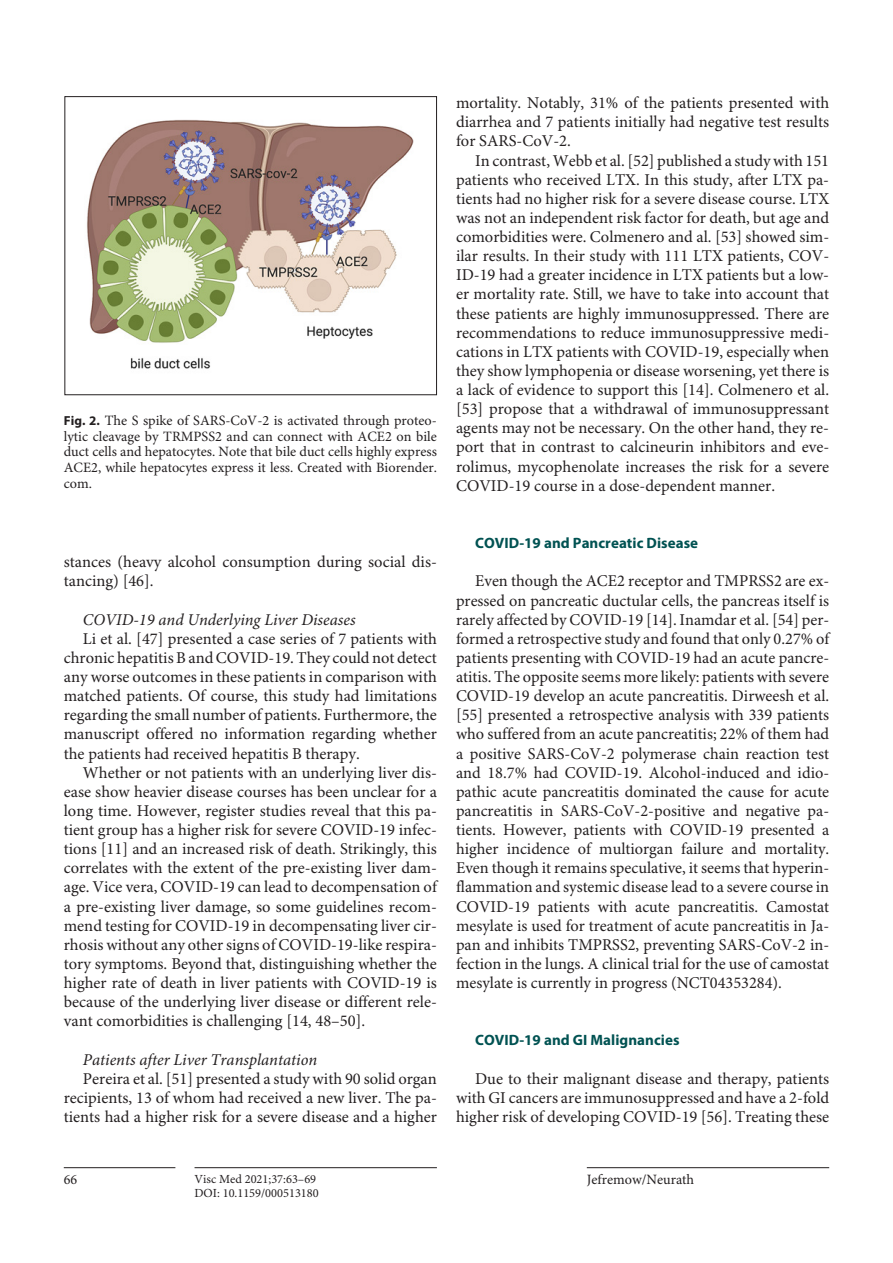
<style>
.page{position:relative;width:893px;height:1263px;background:#fff}
.page>*{position:absolute;margin:0;border:0;box-sizing:border-box;transform-origin:0 0}
.t1{font:16.5px/19px "Minion Pro";color:#231f20;text-align:justify}
.t2{font:italic 16.5px "Minion Pro";color:#231f20}
.t3{font:700 15px "Myriad Pro";letter-spacing:.005em;color:#005252}
.t4{font:14.25px/15.9px "Minion Pro";color:#231f20;text-align:justify}
.t5{font:12.3px "Minion Pro";color:#231f20}
.s1{font-family:"Myriad Pro";font-weight:700;font-size:13.2px}
</style>
<div class="page">
<hr style="left:64px;top:1167px;width:111px;height:1px;background:#231f20">
<hr style="left:195px;top:1167px;width:242px;height:1px;background:#231f20">
<hr style="left:587px;top:1167px;width:242px;height:1px;background:#231f20">
<img style="left:87px;top:119px;width:327px;height:250px">
<div style="left:64px;top:96px;width:373px;height:299px;border:1px solid #231f20"></div>
<p class="t4" style="left:64px;top:413px;width:375px"><span class="s1">Fig. 2.</span> The S spike of SARS-CoV-2 is activated through proteo&shy;lytic cleavage by TRMPSS2 and can connect with ACE2 on bile duct cells and hepatocytes. Note that bile duct cells highly express ACE2, while hepatocytes express it less. Created with Biorender. com.</p>
<p class="t1" style="left:64px;top:553px;width:375px">stances (heavy alcohol consumption during social dis&shy;tancing) [46].</p>
<p class="t2" style="left:83px;top:609px;width:274px">COVID-19 and Underlying Liver Diseases</p>
<p class="t1" style="left:64px;top:630px;width:375px;text-indent:19px">Li et al. [47] presented a case series of 7 patients with chronic hepatitis B and COVID-19. They could not detect any worse outcomes in these patients in comparison with matched patients. Of course, this study had limitations regarding the small number of patients. Furthermore, the manuscript offered no information regarding whether the patients had received hepatitis B therapy.</p>
<p class="t1" style="left:64px;top:763px;width:375px;text-indent:19px">Whether or not patients with an underlying liver dis&shy;ease show heavier disease courses has been unclear for a long time. However, register studies reveal that this pa&shy;tient group has a higher risk for severe COVID-19 infec&shy;tions [11] and an increased risk of death. Strikingly, this correlates with the extent of the pre-existing liver dam&shy;age. Vice vera, COVID-19 can lead to decompensation of a pre-existing liver damage, so some guidelines recom&shy;mend testing for COVID-19 in decompensating liver cir&shy;rhosis without any other signs of COVID-19-like respira&shy;tory symptoms. Beyond that, distinguishing whether the higher rate of death in liver patients with COVID-19 is because of the underlying liver disease or different rele&shy;vant comorbidities is challenging [14, 48–50].</p>
<p class="t2" style="left:83px;top:1049px;width:236px">Patients after Liver Transplantation</p>
<p class="t1" style="left:64px;top:1069px;width:375px;text-indent:19px">Pereira et al. [51] presented a study with 90 solid organ recipients, 13 of whom had received a new liver. The pa&shy;tients had a higher risk for a severe disease and a higher</p>
<p class="t1" style="left:456px;top:94px;width:375px">mortality. Notably, 31% of the patients presented with diarrhea and 7 patients initially had negative test results for SARS-CoV-2.</p>
<p class="t1" style="left:456px;top:151px;width:375px;text-indent:19px">In contrast, Webb et al. [52] published a study with 151 patients who received LTX. In this study, after LTX pa&shy;tients had no higher risk for a severe disease course. LTX was not an independent risk factor for death, but age and comorbidities were. Colmenero and al. [53] showed sim&shy;ilar results. In their study with 111 LTX patients, COV-ID-19 had a greater incidence in LTX patients but a low&shy;er mortality rate. Still, we have to take into account that these patients are highly immunosuppressed. There are recommendations to reduce immunosuppressive medi&shy;cations in LTX patients with COVID-19, especially when they show lymphopenia or disease worsening, yet there is a lack of evidence to support this [14]. Colmenero et al. [53] propose that a withdrawal of immunosuppressant agents may not be necessary. On the other hand, they re&shy;port that in contrast to calcineurin inhibitors and eve&shy;rolimus, mycophenolate increases the risk for a severe COVID-19 course in a dose-dependent manner.</p>
<p class="t3" style="left:475px;top:535px;width:224px">COVID-19 and Pancreatic Disease</p>
<p class="t1" style="left:456px;top:572px;width:375px;text-indent:19px">Even though the ACE2 receptor and TMPRSS2 are ex&shy;pressed on pancreatic ductular cells, the pancreas itself is rarely affected by COVID-19 [14]. Inamdar et al. [54] per&shy;formed a retrospective study and found that only 0.27% of patients presenting with COVID-19 had an acute pancre&shy;atitis. The opposite seems more likely: patients with severe COVID-19 develop an acute pancreatitis. Dirweesh et al. [55] presented a retrospective analysis with 339 patients who suffered from an acute pancreatitis; 22% of them had a positive SARS-CoV-2 polymerase chain reaction test and 18.7% had COVID-19. Alcohol-induced and idio&shy;pathic acute pancreatitis dominated the cause for acute pancreatitis in SARS-CoV-2-positive and negative pa&shy;tients. However, patients with COVID-19 presented a higher incidence of multiorgan failure and mortality.<br>Even though it remains speculative, it seems that hyperin&shy;flammation and systemic disease lead to a severe course in COVID-19 patients with acute pancreatitis. Camostat mesylate is used for treatment of acute pancreatitis in Ja&shy;pan and inhibits TMPRSS2, preventing SARS-CoV-2 in&shy;fection in the lungs. A clinical trial for the use of camostat mesylate is currently in progress (NCT04353284).</p>
<p class="t3" style="left:475px;top:1032px;width:206px">COVID-19 and GI Malignancies</p>
<p class="t1" style="left:456px;top:1069px;width:375px;text-indent:19px">Due to their malignant disease and therapy, patients with GI cancers are immunosuppressed and have a 2-fold higher risk of developing COVID-19 [56]. Treating these</p>
<p class="t4" style="left:64px;top:1172px;width:15px">66</p>
<p class="t5" style="left:195px;top:1172px;width:123px">Visc Med 2021;37:63–69</p>
<p class="t4" style="left:587px;top:1172px;width:109px">Jefremow/Neurath</p>
<p class="t5" style="left:195px;top:1185px;width:126px">DOI: 10.1159/000513180</p>
</div>
